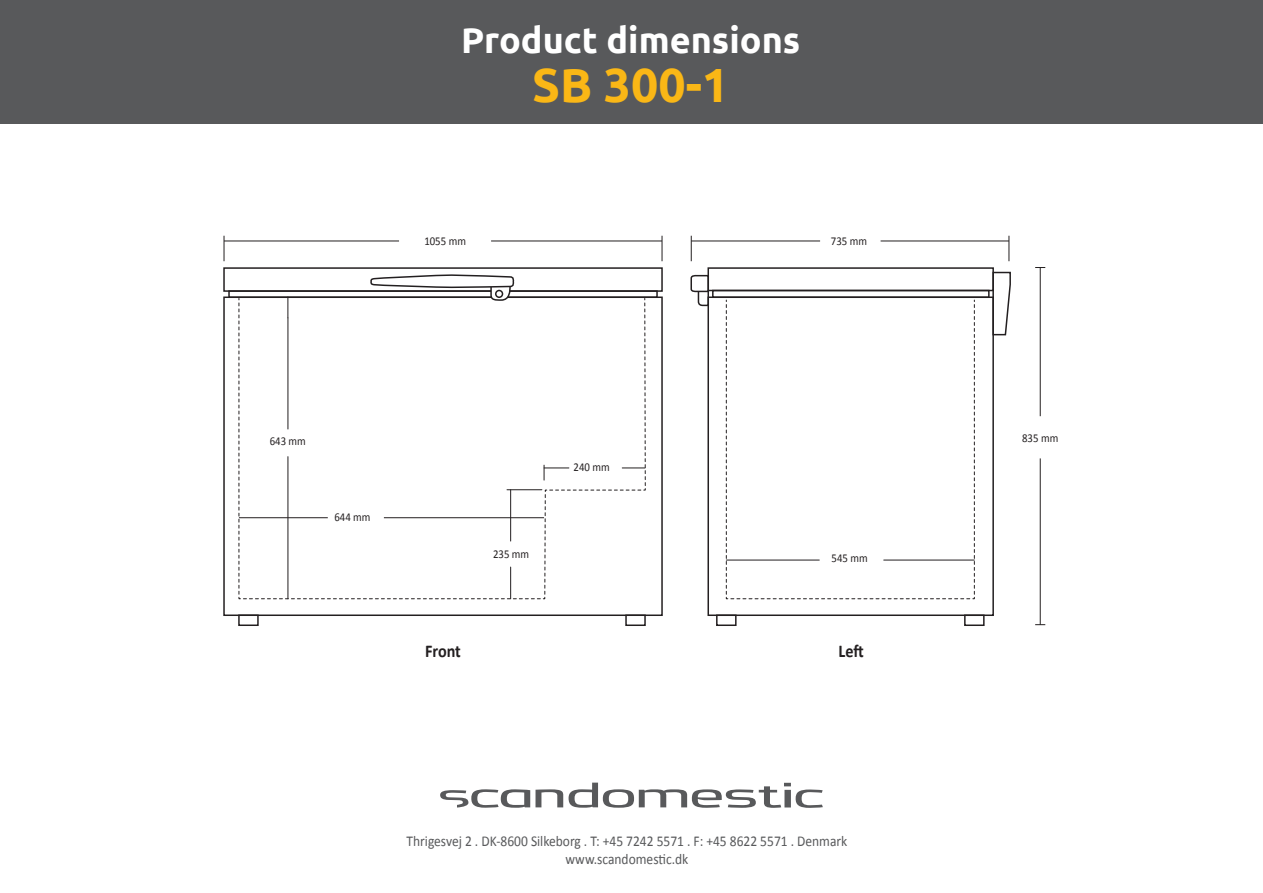
<style>
.page{position:relative;width:1263px;height:893px;background:#fff}
.page>*{position:absolute;margin:0;border:0;box-sizing:border-box;transform-origin:0 0}
.t1{font:700 48px "Ubuntu";color:#fab716}
.t2{font:700 36px "Ubuntu";color:#fff}
.t3{font:700 18px "Calibri";letter-spacing:-.005em;color:#231f20;scale:.9 1}
.t4{font:15px/18px "Calibri";color:#58595b;text-align:center;scale:.9 1}
.t5{font:12px "Calibri";color:#231f20;scale:.9 1}
</style>
<div class="page">
<div style="left:223px;top:267px;width:440px;height:25px;border:2px solid #231f20"></div>
<div style="left:223px;top:296px;width:440px;height:320px;border:2px solid #231f20"></div>
<div style="left:228px;top:290px;width:430px;height:8px;border:2px solid #231f20"></div>
<div style="left:238px;top:614px;width:21px;height:12px;background:#fff;border:2px solid #231f20"></div>
<div style="left:625px;top:614px;width:21px;height:12px;background:#fff;border:2px solid #231f20"></div>
<div style="left:716px;top:614px;width:20px;height:12px;background:#fff;border:2px solid #231f20"></div>
<div style="left:964px;top:614px;width:20px;height:12px;background:#fff;border:2px solid #231f20"></div>
<div style="left:707px;top:267px;width:287px;height:24px;border:2px solid #231f20"></div>
<div style="left:707px;top:296px;width:287px;height:320px;border:2px solid #231f20"></div>
<svg style="left:992px;top:271px;width:19px;height:65px"></svg>
<svg style="left:690px;top:274px;width:20px;height:33px"></svg>
<svg style="left:725px;top:300px;width:250px;height:299px"></svg>
<hr style="left:726px;top:560px;width:93px;height:1px;background:#231f20">
<hr style="left:884px;top:560px;width:90px;height:1px;background:#231f20">
<svg style="left:238px;top:274px;width:408px;height:325px"></svg>
<hr style="left:1040px;top:267px;width:1px;height:149px;background:#231f20">
<hr style="left:1040px;top:458px;width:1px;height:167px;background:#231f20">
<svg style="left:691px;top:236px;width:1px;height:25px"></svg>
<hr style="left:691px;top:241px;width:129px;height:1px;background:#231f20">
<svg style="left:1008px;top:236px;width:1px;height:25px"></svg>
<hr style="left:880px;top:241px;width:129px;height:1px;background:#231f20">
<svg style="left:224px;top:236px;width:1px;height:25px"></svg>
<hr style="left:224px;top:241px;width:175px;height:1px;background:#231f20">
<svg style="left:662px;top:236px;width:1px;height:25px"></svg>
<hr style="left:491px;top:241px;width:171px;height:1px;background:#231f20">
<svg style="left:440px;top:783px;width:383px;height:25px"></svg>
<div style="left:0;top:0;width:1263px;height:123px;background:#58595b"></div>
<h2 class="t2" style="left:461px;top:19px;width:341px">Product dimensions</h2>
<h1 class="t1" style="left:532px;top:56px;width:199px">SB 300-1</h1>
<p class="t5" style="left:424px;top:233px;width:48px">1055 mm</p>
<p class="t5" style="left:831px;top:233px;width:42px">735 mm</p>
<p class="t5" style="left:270px;top:433px;width:42px">643 mm</p>
<p class="t5" style="left:1022px;top:431px;width:42px">835 mm</p>
<p class="t5" style="left:334px;top:509px;width:42px">644 mm</p>
<p class="t5" style="left:493px;top:546px;width:42px">235 mm</p>
<p class="t5" style="left:573px;top:459px;width:42px">240 mm</p>
<p class="t5" style="left:832px;top:551px;width:42px">545 mm</p>
<p class="t3" style="left:425px;top:640px;width:41px">Front</p>
<p class="t3" style="left:838px;top:640px;width:29px">Left</p>
<p class="t4" style="left:406px;top:832px;width:491px">Thrigesvej 2 . DK-8600 Silkeborg . T: +45 7242 5571 . F: +45 8622 5571 . Denmark www.scandomestic.dk</p>
</div>
